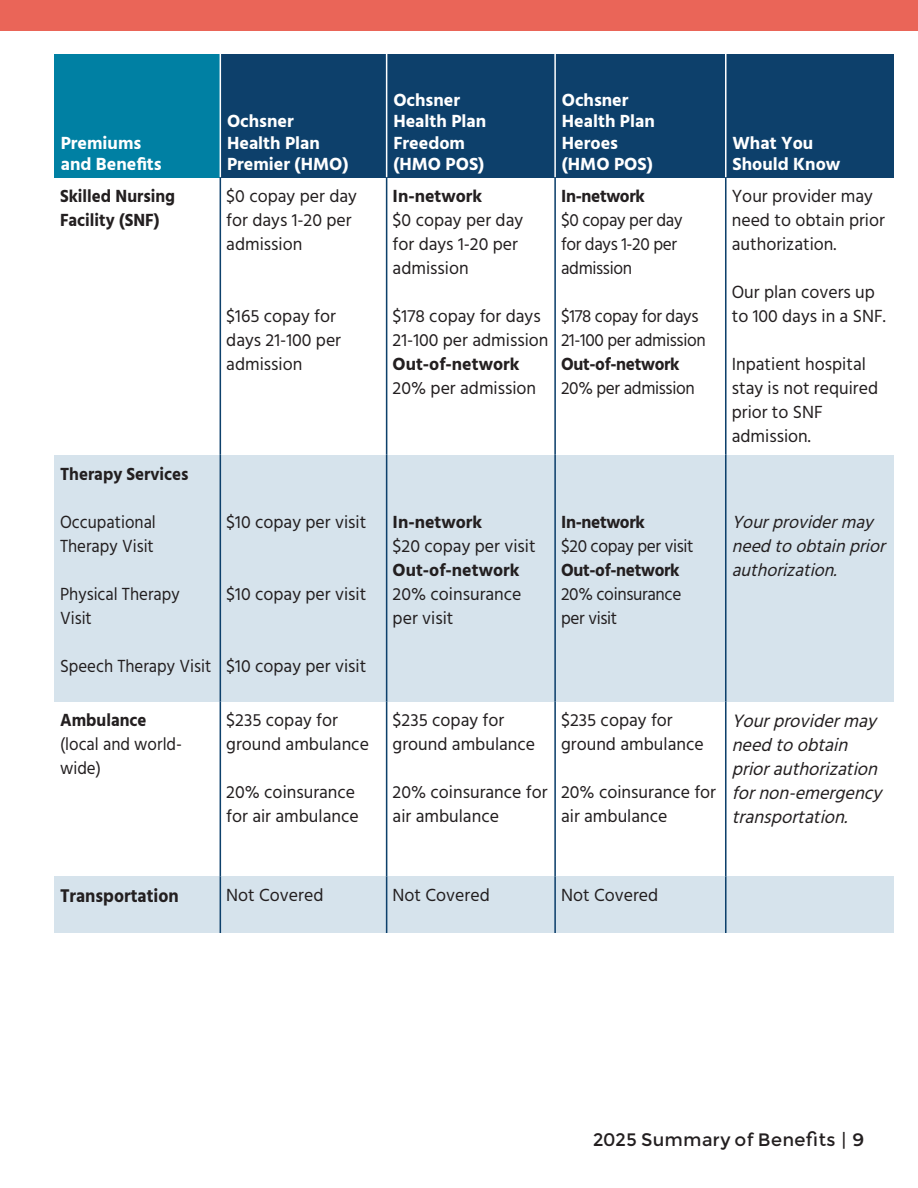
<style>
.page{position:relative;width:918px;height:1188px;background:#fff}
.page>*{position:absolute;margin:0;border:0;box-sizing:border-box;transform-origin:0 0}
.t1{font:700 18.9px "Hind";color:#231f20;scale:.94 1}
.t2{font:italic 18.45px/24px "Hind";color:#231f20}
.t3{font:18px/24px "Hind";color:#231f20}
.t4{font:700 18px/21.6px "Hind";color:#fff}
.t5{font:18px/24px "Hind";letter-spacing:-.02em;color:#231f20;scale:.96 1}
.t6{font:18px/24px "Hind";color:#231f20;scale:.94 1}
.t7{font:700 18px/24px "Hind";color:#231f20;scale:.94 1}
.t8{font:700 18px "Hind";color:#231f20}
.t9{font:700 18px "Hind";letter-spacing:-.02em;color:#231f20;scale:.96 1}
.t10{font:italic 18px/24px "Hind";color:#231f20}
.t11{font:18px "Montserrat";color:#231f20}
.s1{font-weight:600}
</style>
<div class="page">
<div style="left:0;top:0;width:918px;height:30px;background:#ea6558"></div>
<div style="left:54px;top:54px;width:166px;height:123px;background:#0080a3"></div>
<div style="left:220px;top:54px;width:167px;height:123px;background:#0d406b"></div>
<div style="left:387px;top:54px;width:168px;height:123px;background:#0d406b"></div>
<div style="left:555px;top:54px;width:171px;height:123px;background:#0d406b"></div>
<div style="left:726px;top:54px;width:168px;height:123px;background:#0d406b"></div>
<div style="left:54px;top:455px;width:166px;height:247px;background:#d6e3ec"></div>
<div style="left:220px;top:455px;width:167px;height:247px;background:#d6e3ec"></div>
<div style="left:387px;top:455px;width:168px;height:247px;background:#d6e3ec"></div>
<div style="left:555px;top:455px;width:171px;height:247px;background:#d6e3ec"></div>
<div style="left:726px;top:455px;width:168px;height:247px;background:#d6e3ec"></div>
<div style="left:54px;top:876px;width:166px;height:57px;background:#d6e3ec"></div>
<div style="left:220px;top:876px;width:167px;height:57px;background:#d6e3ec"></div>
<div style="left:387px;top:876px;width:168px;height:57px;background:#d6e3ec"></div>
<div style="left:555px;top:876px;width:171px;height:57px;background:#d6e3ec"></div>
<div style="left:726px;top:876px;width:168px;height:57px;background:#d6e3ec"></div>
<hr style="left:220px;top:177px;width:1px;height:278px;background:#0d406b">
<hr style="left:386px;top:177px;width:1px;height:278px;background:#0d406b">
<hr style="left:554px;top:177px;width:2px;height:278px;background:#0d406b">
<hr style="left:725px;top:177px;width:2px;height:278px;background:#0d406b">
<hr style="left:220px;top:702px;width:1px;height:174px;background:#0d406b">
<hr style="left:386px;top:702px;width:1px;height:174px;background:#0d406b">
<hr style="left:554px;top:702px;width:2px;height:174px;background:#0d406b">
<hr style="left:725px;top:702px;width:2px;height:174px;background:#0d406b">
<hr style="left:220px;top:876px;width:1px;height:57px;background:#0d406b">
<hr style="left:386px;top:876px;width:1px;height:57px;background:#0d406b">
<hr style="left:554px;top:876px;width:2px;height:57px;background:#0d406b">
<hr style="left:725px;top:876px;width:2px;height:57px;background:#0d406b">
<hr style="left:220px;top:455px;width:1px;height:247px;background:#0d406b">
<hr style="left:386px;top:455px;width:1px;height:247px;background:#0d406b">
<hr style="left:554px;top:455px;width:2px;height:247px;background:#0d406b">
<hr style="left:725px;top:455px;width:2px;height:247px;background:#0d406b">
<hr style="left:220px;top:54px;width:1px;height:123px;background:#fff">
<hr style="left:386px;top:54px;width:1px;height:123px;background:#fff">
<hr style="left:554px;top:54px;width:2px;height:123px;background:#fff">
<hr style="left:725px;top:54px;width:2px;height:123px;background:#fff">
<p class="t4" style="left:61px;top:132px;width:102px">Premiums and Benefits</p>
<p class="t4" style="left:227px;top:110px;width:123px">Ochsner<br>Health Plan<br>Premier (HMO)</p>
<p class="t7" style="left:60px;top:184px;width:124px">Skilled Nursing<br>Facility (SNF)</p>
<p class="t3" style="left:226px;top:185px;width:132px">$0 copay per day for days 1-20 per admission</p>
<p class="t3" style="left:226px;top:305px;width:116px">$165 copay for days 21-100 per admission</p>
<p class="t7" style="left:60px;top:461px;width:138px">Therapy Services</p>
<p class="t6" style="left:60px;top:511px;width:104px">Occupational<br>Therapy Visit</p>
<p class="t6" style="left:60px;top:583px;width:129px">Physical Therapy<br>Visit</p>
<p class="t6" style="left:60px;top:655px;width:162px">Speech Therapy Visit</p>
<p class="t7" style="left:60px;top:708px;width:94px">Ambulance</p>
<p class="t6" style="left:60px;top:733px;width:131px">(local and world&shy;wide)</p>
<p class="t3" style="left:226px;top:511px;width:141px">$10 copay per visit</p>
<p class="t3" style="left:226px;top:583px;width:141px">$10 copay per visit</p>
<p class="t3" style="left:226px;top:655px;width:141px">$10 copay per visit</p>
<p class="t3" style="left:226px;top:709px;width:144px">$235 copay for ground ambulance</p>
<p class="t3" style="left:226px;top:781px;width:134px">20% coinsurance for air ambulance</p>
<p class="t4" style="left:393px;top:89px;width:94px">Ochsner<br>Health Plan<br>Freedom</p>
<p class="t4" style="left:393px;top:153px;width:92px">(HMO POS)</p>
<p class="t8" style="left:393px;top:185px;width:91px">In-network</p>
<p class="t3" style="left:393px;top:209px;width:132px">$0 copay per day for days 1-20 per admission</p>
<p class="t3" style="left:393px;top:305px;width:157px">$178 copay for days<br>21-100 per admission</p>
<p class="t8" style="left:393px;top:353px;width:128px">Out-of-network</p>
<p class="t3" style="left:393px;top:377px;width:145px">20% per admission</p>
<p class="t4" style="left:562px;top:89px;width:94px">Ochsner<br>Health Plan<br>Heroes</p>
<p class="t4" style="left:562px;top:153px;width:92px">(HMO POS)</p>
<p class="t9" style="left:561px;top:185px;width:89px">In-network</p>
<p class="t5" style="left:561px;top:209px;width:128px">$0 copay per day for days 1-20 per admission</p>
<p class="t5" style="left:561px;top:305px;width:145px">$178 copay for days</p>
<p class="t5" style="left:561px;top:329px;width:152px">21-100 per admission</p>
<p class="t9" style="left:561px;top:353px;width:125px">Out-of-network</p>
<p class="t5" style="left:561px;top:377px;width:141px">20% per admission</p>
<p class="t4" style="left:733px;top:132px;width:109px">What You<br>Should Know</p>
<p class="t3" style="left:732px;top:185px;width:155px">Your provider may need to obtain prior authorization.</p>
<p class="t3" style="left:732px;top:281px;width:156px">Our plan covers up to 100 days in a SNF.</p>
<p class="t3" style="left:732px;top:353px;width:148px">Inpatient hospital stay is not required prior to SNF admission.</p>
<p class="t8" style="left:393px;top:511px;width:91px">In-network</p>
<p class="t3" style="left:393px;top:535px;width:145px">$20 copay per visit</p>
<p class="t8" style="left:393px;top:559px;width:128px">Out-of-network</p>
<p class="t3" style="left:393px;top:582px;width:130px">20% coinsurance per visit</p>
<p class="t9" style="left:561px;top:511px;width:89px">In-network</p>
<p class="t5" style="left:561px;top:535px;width:140px">$20 copay per visit</p>
<p class="t9" style="left:561px;top:559px;width:125px">Out-of-network</p>
<p class="t5" style="left:561px;top:582px;width:127px">20% coinsurance per visit</p>
<p class="t10" style="left:732px;top:511px;width:161px">Yourprovidermay needtoobtainprior authorization.</p>
<p class="t3" style="left:393px;top:709px;width:144px">$235 copay for ground ambulance</p>
<p class="t3" style="left:393px;top:781px;width:157px">20% coinsurance for air ambulance</p>
<p class="t3" style="left:561px;top:709px;width:144px">$235 copay for ground ambulance</p>
<p class="t3" style="left:561px;top:781px;width:157px">20% coinsurance for air ambulance</p>
<p class="t2" style="left:732px;top:710px;width:157px">Yourprovidermay needtoobtain priorauthorization fornon-emergency transportation.</p>
<p class="t1" style="left:60px;top:885px;width:128px">Transportation</p>
<p class="t3" style="left:226px;top:884px;width:99px">Not Covered</p>
<p class="t3" style="left:393px;top:884px;width:99px">Not Covered</p>
<p class="t3" style="left:561px;top:884px;width:99px">Not Covered</p>
<p class="t11" style="left:593px;top:1128px;width:273px">2025 Summary of Benefits | <span class="s1">9</span></p>
</div>
